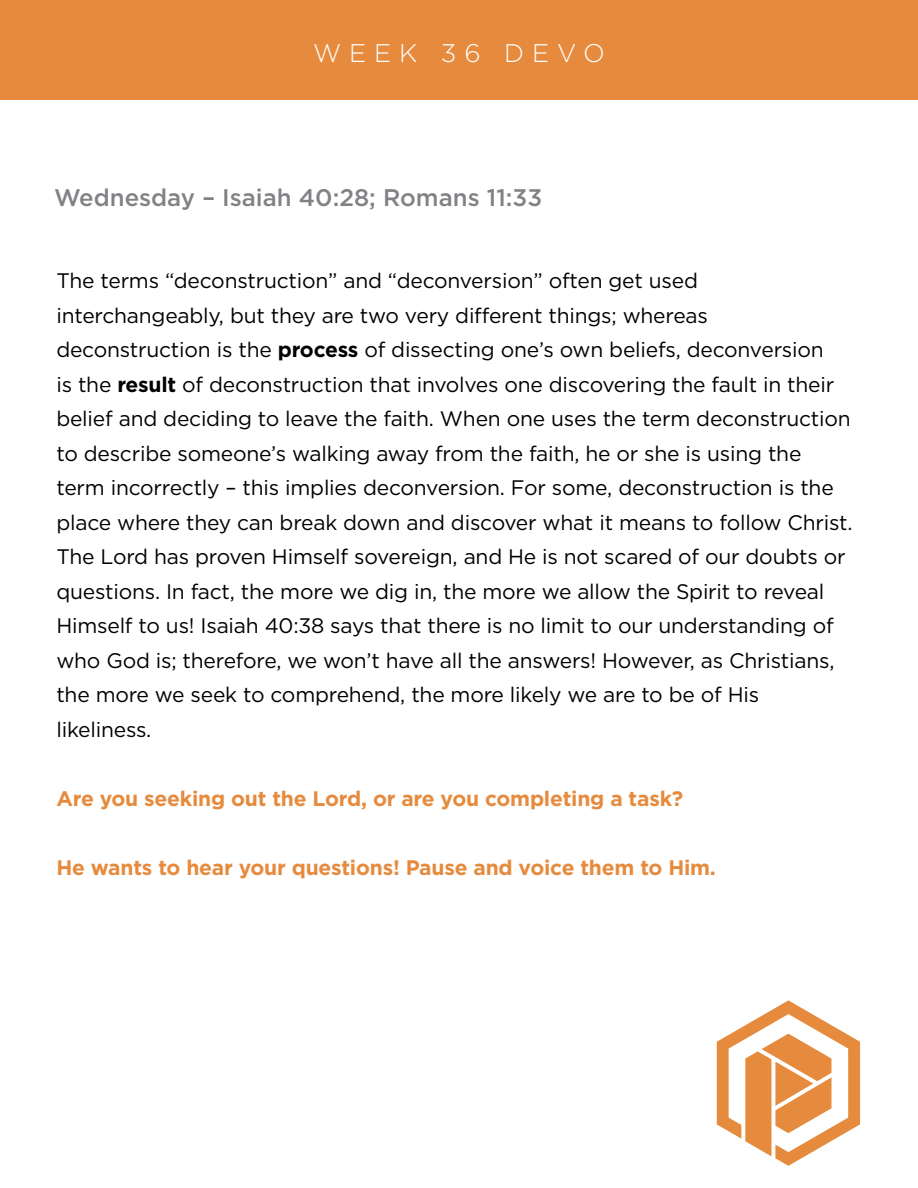
<style>
.page{position:relative;width:918px;height:1188px;background:#fff}
.page>*{position:absolute;margin:0;border:0;box-sizing:border-box;transform-origin:0 0}
.t1{font:300 25.5px "Gotham HTF";letter-spacing:.31em;color:#fff}
.t2{font:500 24px "Gotham HTF";color:#808285}
.t3{font:21px/34.5px "Gotham HTF";letter-spacing:-.01em;color:#000}
.t4{font:700 21px "Gotham HTF";letter-spacing:-.01em;color:#e68b3e}
.s1{font-weight:700}
</style>
<div class="page">
<div style="left:0;top:0;width:918px;height:99px;background:#e68b3e"></div>
<svg style="left:717px;top:1000px;width:143px;height:166px"></svg>
<p class="t1" style="left:313px;top:39px;width:293px">WEEK 36 DEVO</p>
<p class="t2" style="left:54px;top:184px;width:490px">Wednesday – Isaiah 40:28; Romans 11:33</p>
<p class="t3" style="left:56px;top:263px;width:798px">The terms “deconstruction” and “deconversion” often get used interchangeably, but they are two very different things; whereas deconstruction is the <span class="s1">process</span> of dissecting one’s own beliefs, deconversion<br>is the <span class="s1">result</span> of deconstruction that involves one discovering the fault in their belief and deciding to leave the faith. When one uses the term deconstruction to describe someone’s walking away from the faith, he or she is using the term incorrectly – this implies deconversion. For some, deconstruction is the place where they can break down and discover what it means to follow Christ.<br>The Lord has proven Himself sovereign, and He is not scared of our doubts or questions. In fact, the more we dig in, the more we allow the Spirit to reveal Himself to us! Isaiah 40:38 says that there is no limit to our understanding of who God is; therefore, we won’t have all the answers! However, as Christians, the more we seek to comprehend, the more likely we are to be of His likeliness.</p>
<p class="t4" style="left:56px;top:786px;width:628px">Are you seeking out the Lord, or are you completing a task?</p>
<p class="t4" style="left:56px;top:855px;width:661px">He wants to hear your questions! Pause and voice them to Him.</p>
</div>
